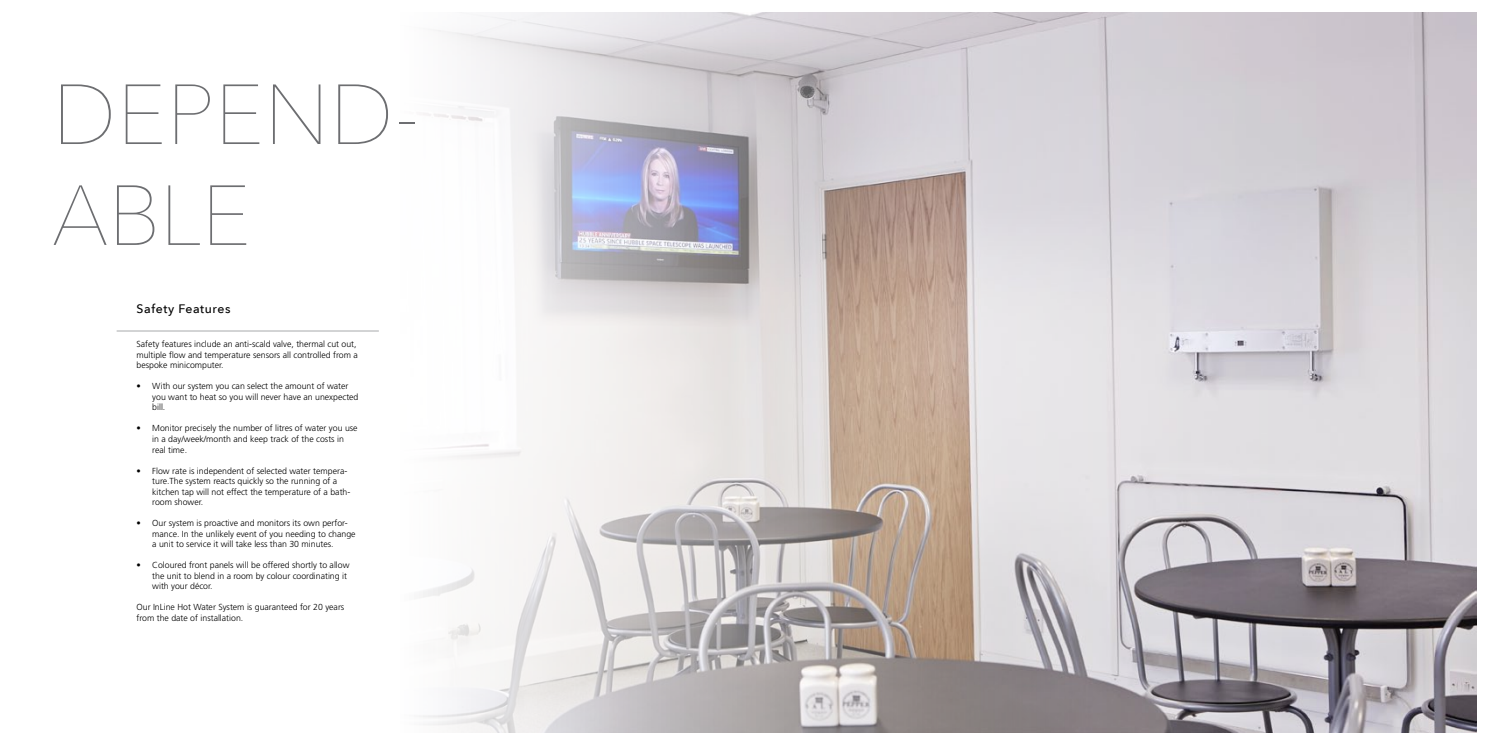
<style>
.page{position:relative;width:1489px;height:745px;background:#fff}
.page>*{position:absolute;margin:0;border:0;box-sizing:border-box;transform-origin:0 0}
.t1{font:200 84px/100.8px "Avenir Next";color:#6d6e71}
.t2{font:500 12.25px "Avenir Next";letter-spacing:.05em;color:#000}
.t3{font:300 8.75px/10.5px "Frutiger";color:#000}
</style>
<div class="page">
<img style="left:266px;top:12px;width:1210px;height:720px">
<hr style="left:117px;top:330px;width:262px;height:1px;background:#a7a9ac">
<h1 class="t1" style="left:52px;top:59px;width:368px">DEPEND-<br>ABLE</h1>
<h2 class="t2" style="left:136px;top:298px;width:95px">Safety Features</h2>
<p class="t3" style="left:136px;top:339px;width:223px">Safety features include an anti-scald valve, thermal cut out, multiple flow and temperature sensors all controlled from a bespoke minicomputer.</p>
<p class="t3" style="left:152px;top:381px;width:208px;text-indent:-16px">• With our system you can select the amount of water you want to heat so you will never have an unexpected bill.</p>
<p class="t3" style="left:152px;top:423px;width:207px;text-indent:-16px">• Monitor precisely the number of litres of water you use in a day/week/month and keep track of the costs in real time.</p>
<p class="t3" style="left:152px;top:465px;width:200px;text-indent:-16px">• Flow rate is independent of selected water tempera&shy;ture.The system reacts quickly so the running of a kitchen tap will not effect the temperature of a bath&shy;room shower.</p>
<p class="t3" style="left:152px;top:517px;width:205px;text-indent:-16px">• Our system is proactive and monitors its own perfor&shy;mance. In the unlikely event of you needing to change a unit to service it will take less than 30 minutes.</p>
<p class="t3" style="left:152px;top:559px;width:199px;text-indent:-16px">• Coloured front panels will be offered shortly to allow the unit to blend in a room by colour coordinating it with your décor.</p>
<p class="t3" style="left:136px;top:601px;width:209px">Our InLine Hot Water System is guaranteed for 20 years from the date of installation.</p>
</div>
